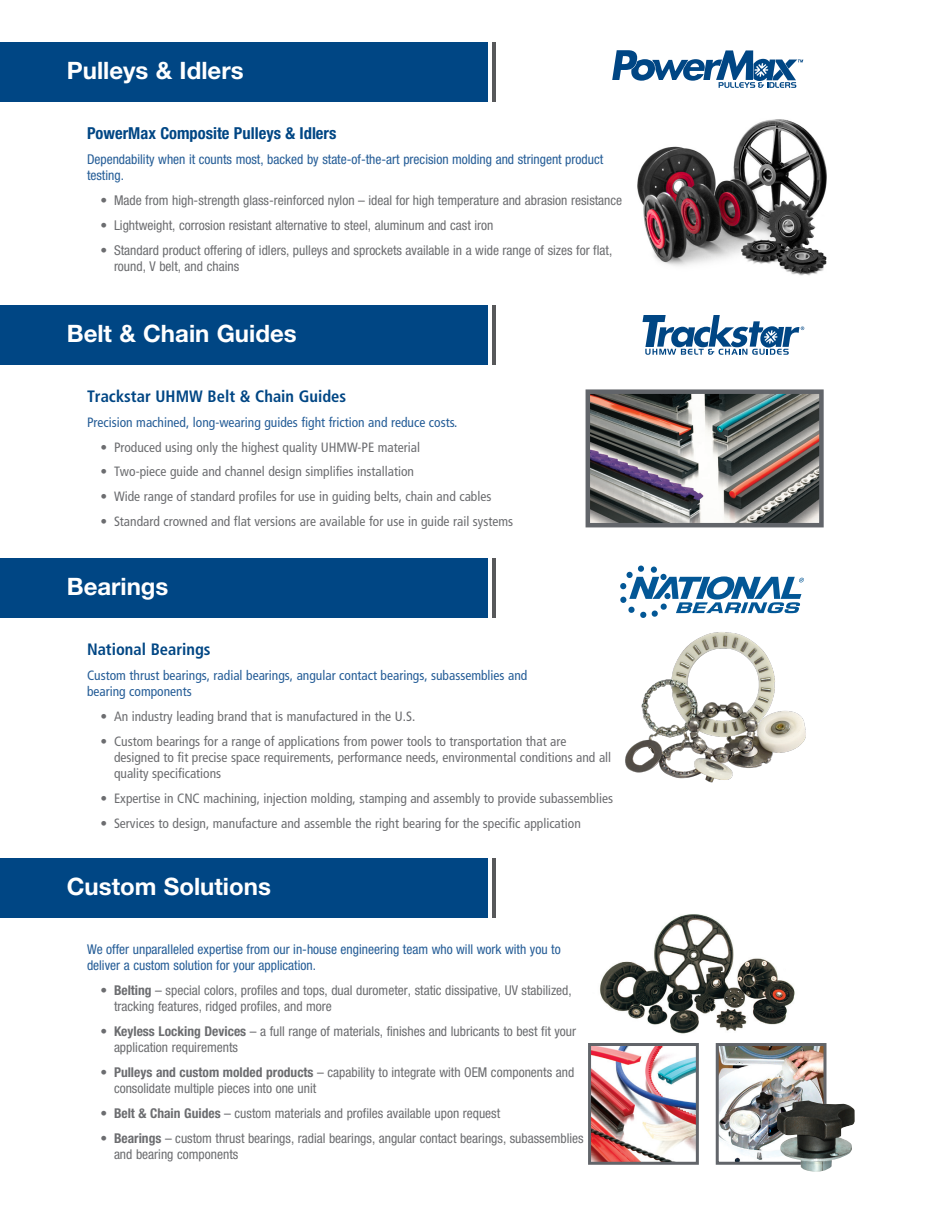
<style>
.page{position:relative;width:945px;height:1215px;background:#fff}
.page>*{position:absolute;margin:0;border:0;box-sizing:border-box;transform-origin:0 0}
.t1{font:700 24px "Helvetica Neue LT Std";color:#fff}
.Product_Brand_Name{font:700 condensed 16.5px "Frutiger LT Std";color:#004684}
.Product_Brand_Name-2{font:700 condensed 16.5px "Helvetica Neue LT Std";color:#004684}
.t2{font:condensed 13.5px/16.2px "Helvetica Neue LT Std";color:#6c6d70}
.t3{font:condensed 13.5px/16.2px "Frutiger LT Std";color:#6c6d70}
.Product_Brand_Name-3{font:condensed 13.5px/16.2px "Frutiger LT Std";color:#255d97}
.Product_Brand_Name-4{font:condensed 13.5px/16.2px "Helvetica Neue LT Std";color:#255d97}
.Intro_-_body{font:condensed 13.5px/16.2px "Helvetica Neue LT Std";color:#255d97}
.s1{font-weight:700}
</style>
<div class="page">
<img style="left:637px;top:119px;width:190px;height:157px">
<img style="left:625px;top:632px;width:181px;height:151px">
<svg style="left:612px;top:50px;width:191px;height:38px"></svg>
<img style="left:600px;top:914px;width:195px;height:132px">
<img style="left:720px;top:1047px;width:103px;height:114px">
<div style="left:716px;top:1043px;width:111px;height:122px;border:3px solid #62656a"></div>
<img style="left:777px;top:1101px;width:78px;height:71px">
<img style="left:592px;top:1047px;width:103px;height:114px">
<div style="left:588px;top:1043px;width:111px;height:122px;border:3px solid #62656a"></div>
<img style="left:591px;top:394px;width:228px;height:128px">
<div style="left:586px;top:389px;width:238px;height:138px;border:4px solid #62656a"></div>
<svg style="left:643px;top:315px;width:161px;height:40px"></svg>
<div style="left:620px;top:583px;width:7px;height:6px;background:#035796;border-radius:50%"></div>
<div style="left:620px;top:596px;width:7px;height:7px;background:#035796;border-radius:50%"></div>
<svg style="left:628px;top:566px;width:176px;height:52px"></svg>
<div style="left:0;top:42px;width:487px;height:60px;background:#004684"></div>
<div style="left:0;top:305px;width:487px;height:60px;background:#004684"></div>
<div style="left:0;top:558px;width:487px;height:60px;background:#004684"></div>
<div style="left:0;top:858px;width:487px;height:60px;background:#004684"></div>
<hr style="left:492px;top:42px;width:4px;height:60px;background:#57585a">
<hr style="left:492px;top:305px;width:4px;height:60px;background:#57585a">
<hr style="left:492px;top:558px;width:4px;height:60px;background:#57585a">
<hr style="left:492px;top:858px;width:4px;height:60px;background:#57585a">
<p class="t1" style="left:67px;top:56px;width:178px">Pulleys &amp; Idlers</p>
<p class="Product_Brand_Name-2" style="left:87px;top:123px;width:251px">PowerMax Composite Pulleys &amp; Idlers</p>
<p class="Intro_-_body" style="left:87px;top:151px;width:518px">Dependability when it counts most, backed by state-of-the-art precision molding and stringent product testing.</p>
<p class="t2" style="left:100px;top:192px;width:523px">• Made from high-strength glass-reinforced nylon – ideal for high temperature and abrasion resistance</p>
<p class="t2" style="left:100px;top:217px;width:394px">• Lightweight, corrosion resistant alternative to steel, aluminum and cast iron</p>
<p class="t2" style="left:114px;top:242px;width:500px;text-indent:-14px">• Standard product offering of idlers, pulleys and sprockets available in a wide range of sizes for flat, round, V belt, and chains</p>
<p class="t1" style="left:67px;top:319px;width:231px">Belt &amp; Chain Guides</p>
<p class="Product_Brand_Name" style="left:87px;top:386px;width:261px">Trackstar UHMW Belt &amp; Chain Guides</p>
<p class="Product_Brand_Name-3" style="left:87px;top:414px;width:372px">Precision machined, long-wearing guides fight friction and reduce costs.</p>
<p class="t3" style="left:100px;top:439px;width:321px">• Produced using only the highest quality UHMW‑PE material</p>
<p class="t3" style="left:100px;top:464px;width:315px">• Two-piece guide and channel design simplifies installation</p>
<p class="t3" style="left:100px;top:489px;width:392px">• Wide range of standard profiles for use in guiding belts, chain and cables</p>
<p class="t3" style="left:100px;top:513px;width:414px">• Standard crowned and flat versions are available for use in guide rail systems</p>
<p class="t1" style="left:67px;top:572px;width:103px">Bearings</p>
<p class="Product_Brand_Name" style="left:87px;top:639px;width:125px">National Bearings</p>
<p class="Product_Brand_Name-3" style="left:87px;top:667px;width:442px">Custom thrust bearings, radial bearings, angular contact bearings, subassemblies and bearing components</p>
<p class="t3" style="left:100px;top:708px;width:316px">• An industry leading brand that is manufactured in the U.S.</p>
<p class="t3" style="left:114px;top:733px;width:499px;text-indent:-14px">• Custom bearings for a range of applications from power tools to transportation that are designed to fit precise space requirements, performance needs, environmental conditions and all quality specifications</p>
<p class="t3" style="left:100px;top:790px;width:514px">• Expertise in CNC machining, injection molding, stamping and assembly to provide subassemblies</p>
<p class="t3" style="left:100px;top:815px;width:482px">• Services to design, manufacture and assemble the right bearing for the specific application</p>
<p class="t1" style="left:67px;top:872px;width:206px">Custom Solutions</p>
<p class="Product_Brand_Name-4" style="left:87px;top:941px;width:475px">We offer unparalleled expertise from our in-house engineering team who will work with you to deliver a custom solution for your application.</p>
<p class="t2" style="left:114px;top:982px;width:459px;text-indent:-14px"><span class="s1">• Belting</span> – special colors, profiles and tops, dual durometer, static dissipative, UV stabilized, tracking features, ridged profiles, and more</p>
<p class="t2" style="left:114px;top:1023px;width:464px;text-indent:-14px"><span class="s1">• Keyless Locking Devices</span> – a full range of materials, finishes and lubricants to best fit your application requirements</p>
<p class="t2" style="left:114px;top:1064px;width:462px;text-indent:-14px"><span class="s1">• Pulleys and custom molded products</span> – capability to integrate with OEM components and consolidate multiple pieces into one unit</p>
<p class="t2" style="left:100px;top:1105px;width:401px"><span class="s1">• Belt &amp; Chain Guides</span> – custom materials and profiles available upon request</p>
<p class="t2" style="left:114px;top:1130px;width:471px;text-indent:-14px"><span class="s1">• Bearings</span> – custom thrust bearings, radial bearings, angular contact bearings, subassemblies and bearing components</p>
</div>
